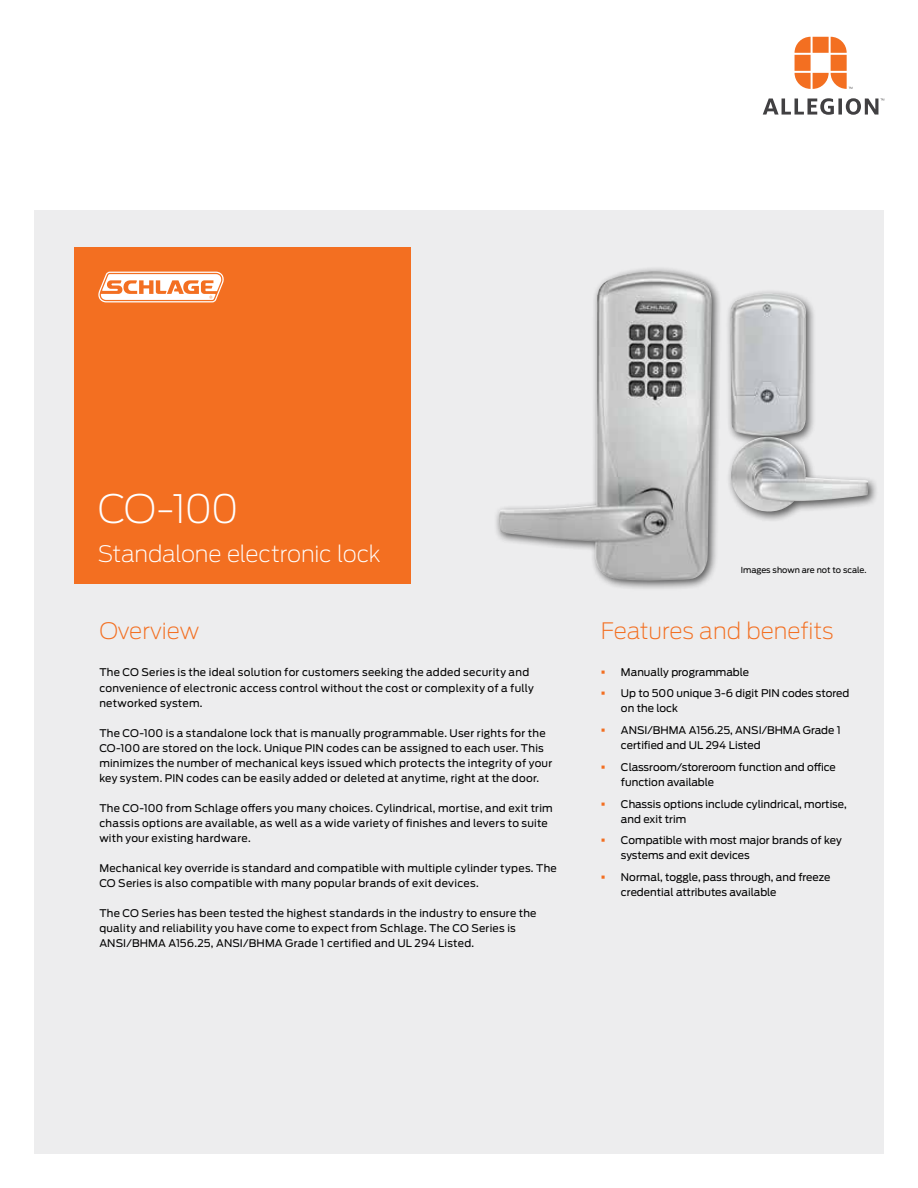
<style>
.page{position:relative;width:918px;height:1188px;background:#fff}
.page>*{position:absolute;margin:0;border:0;box-sizing:border-box;transform-origin:0 0}
.t1{font:200 39px "Antenna";color:#fff}
.t2{font:200 22.5px "Antenna";color:#f36f21}
.t3{font:200 22.5px "Antenna";letter-spacing:-.01em;color:#fff}
.t4{font:10.5px/15px "Antenna";letter-spacing:.02em;color:#000}
.t5{font:10.5px/15px "Antenna";color:#000}
.t6{font:8.25px "Antenna";color:#000}
.s1{color:#f36f21}
</style>
<div class="page">
<svg style="left:795px;top:37px;width:57px;height:52px"></svg>
<svg style="left:763px;top:98px;width:121px;height:17px"></svg>
<div style="left:34px;top:210px;width:850px;height:944px;background:#ededee"></div>
<div style="left:494px;top:266px;width:229px;height:326px;background:#000;opacity:.65"></div>
<img style="left:498px;top:271px;width:214px;height:311px">
<div style="left:725px;top:289px;width:154px;height:233px;background:#000;opacity:.65"></div>
<img style="left:729px;top:294px;width:139px;height:219px">
<div style="left:74px;top:247px;width:337px;height:336px;background:#f36f21"></div>
<svg style="left:98px;top:272px;width:126px;height:30px"></svg>
<h1 class="t1" style="left:98px;top:486px;width:142px">CO-100</h1>
<h2 class="t3" style="left:98px;top:541px;width:284px">Standalone electronic lock</h2>
<h2 class="t2" style="left:99px;top:618px;width:101px">Overview</h2>
<p class="t4" style="left:99px;top:665px;width:436px">The CO Series is the ideal solution for customers seeking the added security and convenience of electronic access control without the cost or complexity of a fully networked system.</p>
<p class="t4" style="left:99px;top:725px;width:454px">The CO-100 is a standalone lock that is manually programmable. User rights for the CO-100 are stored on the lock. Unique PIN codes can be assigned to each user. This minimizes the number of mechanical keys issued which protects the integrity of your key system. PIN codes can be easily added or deleted at anytime, right at the door.</p>
<p class="t4" style="left:99px;top:800px;width:455px">The CO-100 from Schlage offers you many choices. Cylindrical, mortise, and exit trim chassis options are available, as well as a wide variety of finishes and levers to suite with your existing hardware.</p>
<p class="t4" style="left:99px;top:860px;width:459px">Mechanical key override is standard and compatible with multiple cylinder types. The<br>CO Series is also compatible with many popular brands of exit devices.</p>
<p class="t4" style="left:99px;top:905px;width:439px">The CO Series has been tested the highest standards in the industry to ensure the quality and reliability you have come to expect from Schlage. The CO Series is<br>ANSI/BHMA A156.25, ANSI/BHMA Grade 1 certified and UL 294 Listed.</p>
<p class="t6" style="left:741px;top:565px;width:127px">Images shown are not to scale.</p>
<h2 class="t2" style="left:601px;top:618px;width:234px">Features and benefits</h2>
<p class="t5" style="left:601px;top:664px;width:150px"><span class="s1">▪</span> Manually programmable</p>
<p class="t5" style="left:621px;top:686px;width:230px;text-indent:-20px"><span class="s1">▪</span> Up to 500 unique 3-6 digit PIN codes stored on the lock</p>
<p class="t5" style="left:621px;top:723px;width:221px;text-indent:-20px"><span class="s1">▪</span> ANSI/BHMA A156.25, ANSI/BHMA Grade 1 certified and UL 294 Listed</p>
<p class="t5" style="left:621px;top:760px;width:216px;text-indent:-20px"><span class="s1">▪</span> Classroom/storeroom function and office function available</p>
<p class="t5" style="left:621px;top:796px;width:227px;text-indent:-20px"><span class="s1">▪</span> Chassis options include cylindrical, mortise, and exit trim</p>
<p class="t5" style="left:621px;top:833px;width:222px;text-indent:-20px"><span class="s1">▪</span> Compatible with most major brands of key systems and exit devices</p>
<p class="t5" style="left:621px;top:870px;width:211px;text-indent:-20px"><span class="s1">▪</span> Normal, toggle, pass through, and freeze credential attributes available</p>
</div>
